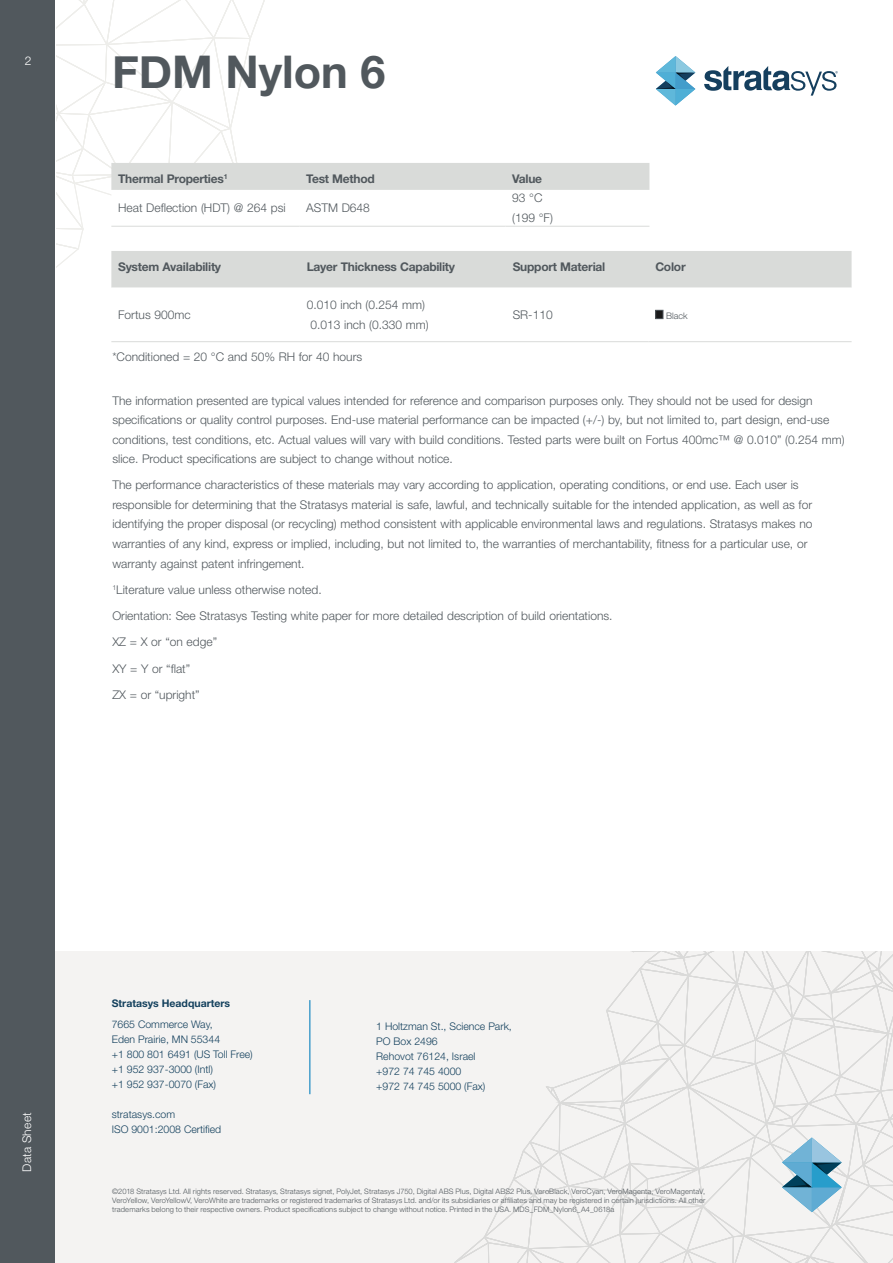
<style>
.page{position:relative;width:893px;height:1263px;background:#fff}
.page>*{position:absolute;margin:0;border:0;box-sizing:border-box;transform-origin:0 0}
.Page_Title{font:700 45px "Helvetica Neue";color:#51585d}
.Para{font:300 12px/19.5px "Helvetica Neue LT Std";color:#51585d}
.TBL_-_Body{font:300 12px/19.5px "Helvetica Neue LT Std";color:#51585d}
.TBL_-_Header{font:700 12px "Helvetica Neue LT Std";letter-spacing:-.02em;color:#51585d}
.t1{font:300 12px "Helvetica Neue LT Std";letter-spacing:.015em;color:#fff}
.t2{font:300 10.5px/15px "Helvetica Neue LT Std";color:#13405d}
.t3{font:700 10.5px "Helvetica Neue LT Std";color:#13405d}
.Para-2{font:300 9px "Helvetica Neue LT Std";color:#51585d}
.t4{font:300 7.5px/9px "Helvetica Neue LT Std";letter-spacing:.01em;color:#51585d;text-align:justify}
</style>
<div class="page">
<div style="left:32px;top:951px;width:861px;height:312px;background:#f4f3f2"></div>
<hr style="left:309px;top:1000px;width:2px;height:94px;background:#479fcc">
<svg style="left:454px;top:951px;width:439px;height:312px"></svg>
<div style="left:0;top:0;width:55px;height:1263px;background:#51585d"></div>
<svg style="left:56px;top:0;width:796px;height:320px"></svg>
<hr style="left:506px;top:341px;width:143px;height:1px;background:#d9dbd9">
<hr style="left:649px;top:341px;width:203px;height:1px;background:#d9dbd9">
<hr style="left:111px;top:341px;width:189px;height:1px;background:#d9dbd9">
<hr style="left:300px;top:341px;width:206px;height:1px;background:#d9dbd9">
<div style="left:656px;top:310px;width:7px;height:9px;background:#1a1a1a"></div>
<div style="left:655px;top:310px;width:8px;height:9px;border:1px solid #51585d"></div>
<p class="t1" style="left:25px;top:53px;width:8px">2</p>
<p class="Page_Title" style="left:112px;top:37px;width:275px">FDM Nylon 6</p>
<p class="TBL_-_Header" style="left:118px;top:171px;width:111px">Thermal Properties<sup>1</sup></p>
<p class="TBL_-_Header" style="left:306px;top:171px;width:70px">Test Method</p>
<p class="TBL_-_Header" style="left:512px;top:171px;width:31px">Value</p>
<p class="TBL_-_Body" style="left:118px;top:198px;width:169px">Heat Deflection (HDT) @ 264 psi</p>
<p class="TBL_-_Body" style="left:306px;top:198px;width:65px">ASTM D648</p>
<p class="TBL_-_Body" style="left:512px;top:188px;width:42px">93 °C (199 °F)</p>
<p class="TBL_-_Header" style="left:118px;top:259px;width:105px">System Availability</p>
<p class="TBL_-_Header" style="left:307px;top:259px;width:150px">Layer Thickness Capability</p>
<p class="TBL_-_Header" style="left:513px;top:259px;width:94px">Support Material</p>
<p class="TBL_-_Header" style="left:655px;top:259px;width:32px">Color</p>
<p class="TBL_-_Body" style="left:118px;top:305px;width:74px">Fortus 900mc</p>
<p class="TBL_-_Body" style="left:307px;top:295px;width:120px">0.010 inch (0.254 mm)</p>
<p class="TBL_-_Body" style="left:310px;top:314px;width:120px">0.013 inch (0.330 mm)</p>
<p class="TBL_-_Body" style="left:513px;top:305px;width:42px">SR-110</p>
<p class="Para-2" style="left:666px;top:310px;width:23px">Black</p>
<p class="Para" style="left:112px;top:346px;width:251px">*Conditioned = 20 °C and 50% RH for 40 hours</p>
<p class="Para" style="left:112px;top:390px;width:734px">The information presented are typical values intended for reference and comparison purposes only. They should not be used for design specifications or quality control purposes. End-use material performance can be impacted (+/-) by, but not limited to, part design, end-use conditions, test conditions, etc. Actual values will vary with build conditions. Tested parts were built on Fortus 400mc™ @ 0.010” (0.254 mm) slice. Product specifications are subject to change without notice.</p>
<p class="Para" style="left:112px;top:475px;width:701px">The performance characteristics of these materials may vary according to application, operating conditions, or end use. Each user is responsible for determining that the Stratasys material is safe, lawful, and technically suitable for the intended application, as well as for identifying the proper disposal (or recycling) method consistent with applicable environmental laws and regulations. Stratasys makes no warranties of any kind, express or implied, including, but not limited to, the warranties of merchantability, fitness for a particular use, or warranty against patent infringement.</p>
<p class="Para" style="left:112px;top:579px;width:211px"><sup>1</sup>Literature value unless otherwise noted.</p>
<p class="Para" style="left:112px;top:606px;width:502px">Orientation: See Stratasys Testing white paper for more detailed description of build orientations.</p>
<p class="Para" style="left:112px;top:632px;width:106px">XZ = X or “on edge”</p>
<p class="Para" style="left:112px;top:658px;width:79px">XY = Y or “flat”</p>
<p class="Para" style="left:112px;top:684px;width:89px">ZX = or “upright”</p>
<p class="t1" style="left:20px;top:1171px;width:61px;rotate:-90deg">Data Sheet</p>
<p class="t3" style="left:112px;top:997px;width:120px">Stratasys Headquarters</p>
<p class="t2" style="left:112px;top:1017px;width:142px">7665 Commerce Way,<br>Eden Prairie, MN 55344<br>+1 800 801 6491 (US Toll Free) +1 952 937-3000 (Intl)<br>+1 952 937-0070 (Fax)</p>
<p class="t2" style="left:112px;top:1107px;width:111px">stratasys.com<br>ISO 9001:2008 Certified</p>
<p class="t2" style="left:376px;top:1018px;width:137px">1 Holtzman St., Science Park,<br>PO Box 2496<br>Rehovot 76124, Israel<br>+972 74 745 4000<br>+972 74 745 5000 (Fax)</p>
<p class="t4" style="left:112px;top:1187px;width:595px">©2018 Stratasys Ltd. All rights reserved. Stratasys, Stratasys signet, PolyJet, Stratasys J750, Digital ABS Plus, Digital ABS2 Plus, VeroBlack, VeroCyan, VeroMagenta, VeroMagentaV, VeroYellow, VeroYellowV, VeroWhite are trademarks or registered trademarks of Stratasys Ltd. and/or its subsidiaries or affiliates and may be registered in certain jurisdictions. All other trademarks belong to their respective owners. Product specifications subject to change without notice. Printed in the USA. MDS_FDM_Nylon6_A4_0618a</p>
</div>
